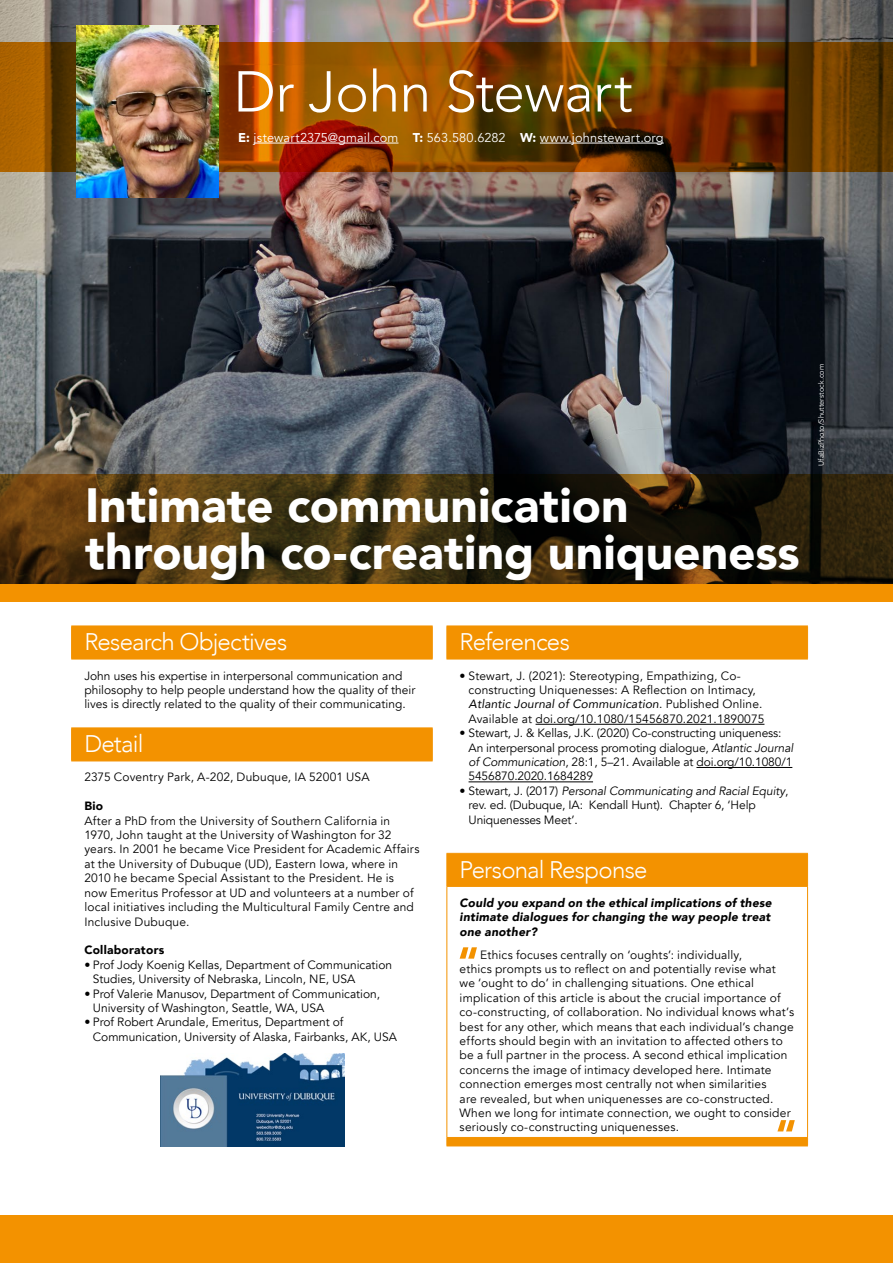
<style>
.page{position:relative;width:893px;height:1263px;background:#fff}
.page>*{position:absolute;margin:0;border:0;box-sizing:border-box;transform-origin:0 0}
.t1{font:300 57px "Avenir";letter-spacing:-.01em;color:#fff}
.t2{font:900 48px/46.5px "Avenir";color:#fff}
.t3{font:300 24px "Avenir";letter-spacing:-.03em;color:#fff}
.t4{font:12.75px "Avenir";letter-spacing:.01em;color:#fff}
.t5{font:12px/14.4px "Avenir";letter-spacing:.01em;color:#000}
.t6{font:12px/14.4px "Avenir";letter-spacing:-.01em;color:#000}
.t7{font:italic 900 12px/14.4px "Avenir";letter-spacing:.02em;color:#000;text-align:justify}
.t8{font:900 12px "Avenir";letter-spacing:.02em;color:#000}
.t9{font:7.5px "Avenir";color:#fff}
.s1{font-weight:900}
.s2{font-style:italic}
</style>
<div class="page">
<img style="left:0;top:0;width:893px;height:474px">
<svg style="left:0;top:43px;width:893px;height:129px;background:#7c4000"></svg>
<svg style="left:0;top:474px;width:893px;height:111px;background:#38280c"></svg>
<div style="left:0;top:1216px;width:893px;height:47px;background:#f39200"></div>
<div style="left:0;top:585px;width:893px;height:17px;background:#f39200"></div>
<hr style="left:254px;top:143px;width:144px;height:1px;background:#fff">
<hr style="left:540px;top:143px;width:124px;height:1px;background:#fff">
<img style="left:77px;top:25px;width:141px;height:173px">
<div style="left:72px;top:627px;width:360px;height:32px;background:#f39200"></div>
<svg style="left:72px;top:728px;width:360px;height:339px"></svg>
<hr style="left:71px;top:626px;width:1px;height:33px;background:#f39200">
<hr style="left:71px;top:626px;width:362px;height:1px;background:#f39200">
<hr style="left:432px;top:626px;width:1px;height:33px;background:#f39200">
<hr style="left:71px;top:659px;width:362px;height:1px;background:#f39200">
<hr style="left:71px;top:728px;width:1px;height:33px;background:#f39200">
<hr style="left:71px;top:727px;width:362px;height:1px;background:#f39200">
<hr style="left:432px;top:728px;width:1px;height:33px;background:#f39200">
<hr style="left:71px;top:761px;width:362px;height:1px;background:#f39200">
<div style="left:447px;top:627px;width:360px;height:518px;background:#f39200"></div>
<svg style="left:447px;top:660px;width:360px;height:477px"></svg>
<hr style="left:446px;top:626px;width:1px;height:33px;background:#f39200">
<hr style="left:446px;top:626px;width:362px;height:1px;background:#f39200">
<hr style="left:807px;top:626px;width:1px;height:33px;background:#f39200">
<hr style="left:446px;top:659px;width:362px;height:1px;background:#f39200">
<hr style="left:446px;top:854px;width:1px;height:32px;background:#f39200">
<hr style="left:446px;top:853px;width:362px;height:1px;background:#f39200">
<hr style="left:807px;top:854px;width:1px;height:32px;background:#f39200">
<hr style="left:446px;top:887px;width:1px;height:250px;background:#f39200">
<hr style="left:446px;top:886px;width:362px;height:1px;background:#f39200">
<hr style="left:807px;top:887px;width:1px;height:250px;background:#f39200">
<hr style="left:446px;top:1137px;width:362px;height:1px;background:#f39200">
<hr style="left:446px;top:1145px;width:362px;height:1px;background:#f39200">
<hr style="left:536px;top:724px;width:228px;height:1px;background:#000">
<hr style="left:696px;top:767px;width:96px;height:1px;background:#000">
<hr style="left:469px;top:782px;width:124px;height:1px;background:#000">
<svg style="left:460px;top:947px;width:17px;height:12px"></svg>
<svg style="left:777px;top:1120px;width:18px;height:11px"></svg>
<img style="left:160px;top:1053px;width:184px;height:93px">
<h1 class="t1" style="left:234px;top:58px;width:401px">Dr John Stewart</h1>
<p class="t4" style="left:238px;top:130px;width:427px"><span class="s1">E:</span> jstewart2375@gmail.com <span class="s1">T:</span> 563.580.6282 <span class="s1">W:</span> www.johnstewart.org</p>
<h2 class="t2" style="left:85px;top:481px;width:716px">Intimate communication through co-creating uniqueness</h2>
<p class="t9" style="left:817px;top:466px;width:103px;rotate:-90deg">UfaBizPhoto/Shutterstock.com</p>
<h3 class="t3" style="left:84px;top:628px;width:204px">Research Objectives</h3>
<p class="t5" style="left:84px;top:668px;width:333px">John uses his expertise in interpersonal communication and philosophy to help people understand how the quality of their lives is directly related to the quality of their communicating.</p>
<h3 class="t3" style="left:84px;top:730px;width:61px">Detail</h3>
<p class="t5" style="left:84px;top:770px;width:287px">2375 Coventry Park, A-202, Dubuque, IA 52001 USA</p>
<p class="t8" style="left:84px;top:796px;width:20px">Bio</p>
<p class="t5" style="left:84px;top:813px;width:337px">After a PhD from the University of Southern California in 1970, John taught at the University of Washington for 32 years. In 2001 he became Vice President for Academic Affairs at the University of Dubuque (UD), Eastern Iowa, where in 2010 he became Special Assistant to the President. He is now Emeritus Professor at UD and volunteers at a number of local initiatives including the Multicultural Family Centre and Inclusive Dubuque.</p>
<p class="t8" style="left:84px;top:940px;width:82px">Collaborators</p>
<p class="t5" style="left:93px;top:957px;width:301px;text-indent:-8px">• Prof Jody Koenig Kellas, Department of Communication<br>Studies, University of Nebraska, Lincoln, NE, USA</p>
<p class="t5" style="left:93px;top:986px;width:289px;text-indent:-8px">• Prof Valerie Manusov, Department of Communication,<br>University of Washington, Seattle, WA, USA</p>
<p class="t5" style="left:93px;top:1015px;width:306px;text-indent:-8px">• Prof Robert Arundale, Emeritus, Department of<br>Communication, University of Alaska, Fairbanks, AK, USA</p>
<h3 class="t3" style="left:460px;top:628px;width:112px">References</h3>
<p class="t5" style="left:469px;top:668px;width:297px;text-indent:-9px">• Stewart, J. (2021): Stereotyping, Empathizing, Co&shy;constructing Uniquenesses: A Reflection on Intimacy, <span class="s2">Atlantic Journal of Communication</span>. Published Online.<br>Available at doi.org/10.1080/15456870.2021.1890075</p>
<p class="t6" style="left:469px;top:726px;width:326px;text-indent:-9px">• Stewart, J. &amp; Kellas, J.K. (2020) Co-constructing uniqueness:<br>An interpersonal process promoting dialogue, <span class="s2">Atlantic Journal of Communication</span>, 28:1, 5–21. Available at doi.org/10.1080/1<br>5456870.2020.1684289</p>
<p class="t6" style="left:469px;top:784px;width:321px;text-indent:-9px">• Stewart, J. (2017) <span class="s2">Personal Communicating and Racial Equity</span>, rev. ed. (Dubuque, IA: Kendall Hunt). Chapter 6, ‘Help<br>Uniquenesses Meet’.</p>
<h3 class="t3" style="left:460px;top:855px;width:189px">Personal Response</h3>
<p class="t7" style="left:460px;top:895px;width:314px">Could you expand on the ethical implications of these intimate dialogues for changing the way people treat one another?</p>
<p class="t5" style="left:460px;top:947px;width:336px;text-indent:21px">Ethics focuses centrally on ‘oughts’: individually,<br>ethics prompts us to reflect on and potentially revise what we ‘ought to do’ in challenging situations. One ethical implication of this article is about the crucial importance of co-constructing, of collaboration. No individual knows what’s best for any other, which means that each individual’s change efforts should begin with an invitation to affected others to be a full partner in the process. A second ethical implication concerns the image of intimacy developed here. Intimate connection emerges most centrally not when similarities<br>are revealed, but when uniquenesses are co-constructed.<br>When we long for intimate connection, we ought to consider seriously co-constructing uniquenesses.</p>
</div>
